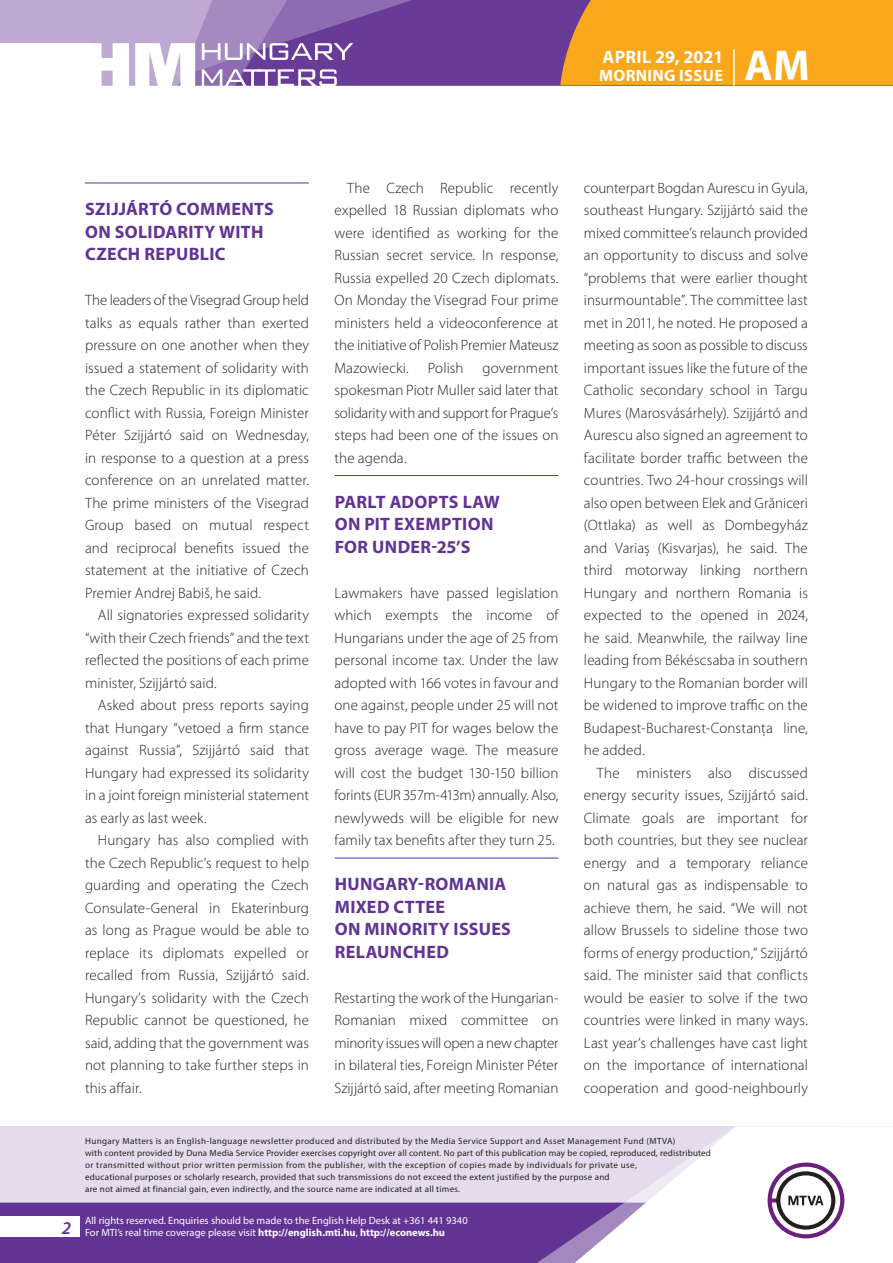
<style>
.page{position:relative;width:893px;height:1263px;background:#fff}
.page>*{position:absolute;margin:0;border:0;box-sizing:border-box;transform-origin:0 0}
.t1{font:700 43.35px "Myriad Pro";color:#fff}
._01_cimsor{font:700 18px/22.5px "Myriad Pro";letter-spacing:.02em;color:#623393}
.t2{font:700 18px "Myriad Pro";letter-spacing:.01em;color:#fff}
.t3{font:italic 600 18px "Myriad Pro";color:#623393}
.t4{font:700 16.5px "Myriad Pro";letter-spacing:.02em;color:#fff}
._03_kenyer_szöveg-1{font:300 15px/22.5px "Myriad Pro";letter-spacing:.005em;color:#231f20;text-align:justify}
._03_kenyer_szöveg-2{font:300 15px/22.5px "Myriad Pro";letter-spacing:.005em;color:#231f20;text-align:justify}
.t5{font:10.5px/12px "Myriad Pro";color:#fff}
.t6{font:9px/12px "Myriad Pro";letter-spacing:.03em;color:#231f20}
.s1{font-weight:700}
</style>
<div class="page">
<div style="left:0;top:1126px;width:893px;height:137px;background:#e4dcec"></div>
<div style="left:0;top:1202px;width:506px;height:61px;background:#623393"></div>
<svg style="left:506px;top:1202px;width:69px;height:61px;background:#6b3e99"></svg>
<svg style="left:575px;top:1126px;width:318px;height:137px"></svg>
<div style="left:0;top:1216px;width:79px;height:20px;background:#fff"></div>
<div style="left:0;top:0;width:893px;height:85px;background:#683b97"></div>
<div style="left:560px;top:0;width:333px;height:85px;background:#f9a71b"></div>
<hr style="left:733px;top:49px;width:2px;height:37px;background:#fff">
<svg style="left:0;top:0;width:479px;height:86px"></svg>
<hr style="left:85px;top:183px;width:224px;height:1px;background:#623393">
<hr style="left:334px;top:475px;width:224px;height:1px;background:#623393">
<hr style="left:334px;top:858px;width:224px;height:1px;background:#623393">
<p class="t2" style="left:602px;top:45px;width:122px">APRIL 29, 2021</p>
<p class="t4" style="left:599px;top:65px;width:125px">MORNING ISSUE</p>
<h1 class="t1" style="left:745px;top:37px;width:67px">AM</h1>
<p class="_01_cimsor" style="left:85px;top:197px;width:190px">SZIJJÁRTÓ COMMENTS<br>ON SOLIDARITY WITH<br>CZECH REPUBLIC</p>
<p class="_03_kenyer_szöveg-1" style="left:85px;top:289px;width:225px">The leaders of the Visegrad Group held talks as equals rather than exerted pressure on one another when they issued a statement of solidarity with the Czech Republic in its diplomatic conflict with Russia, Foreign Minister Péter Szijjártó said on Wednesday, in response to a question at a press conference on an unrelated matter.<br>The prime ministers of the Visegrad Group based on mutual respect and reciprocal benefits issued the statement at the initiative of Czech Premier Andrej Babiš, he said.</p>
<p class="_03_kenyer_szöveg-2" style="left:85px;top:604px;width:225px;text-indent:13px">All signatories expressed solidarity “with their Czech friends” and the text reflected the positions of each prime minister, Szijjártó said.</p>
<p class="_03_kenyer_szöveg-2" style="left:85px;top:694px;width:225px;text-indent:13px">Asked about press reports saying that Hungary “vetoed a firm stance against Russia”, Szijjártó said that Hungary had expressed its solidarity in a joint foreign ministerial statement as early as last week.</p>
<p class="_03_kenyer_szöveg-2" style="left:85px;top:829px;width:225px;text-indent:13px">Hungary has also complied with the Czech Republic’s request to help guarding and operating the Czech Consulate-General in Ekaterinburg as long as Prague would be able to replace its diplomats expelled or recalled from Russia, Szijjártó said.<br>Hungary’s solidarity with the Czech Republic cannot be questioned, he said, adding that the government was not planning to take further steps in this affair.</p>
<p class="_03_kenyer_szöveg-2" style="left:334px;top:176px;width:225px;text-indent:13px">The Czech Republic recently expelled 18 Russian diplomats who were identified as working for the Russian secret service. In response, Russia expelled 20 Czech diplomats.<br>On Monday the Visegrad Four prime ministers held a videoconference at the initiative of Polish Premier Mateusz Mazowiecki.</p>
<p class="_03_kenyer_szöveg-2" style="left:428px;top:356px;width:37px">Polish</p>
<p class="_03_kenyer_szöveg-2" style="left:334px;top:356px;width:225px;text-indent:148px">government spokesman Piotr Muller said later that solidarity with and support for Prague’s steps had been one of the issues on the agenda.</p>
<p class="_01_cimsor" style="left:335px;top:490px;width:167px">PARLT ADOPTS LAW<br>ON PIT EXEMPTION<br>FOR UNDER-25’S</p>
<p class="_03_kenyer_szöveg-1" style="left:334px;top:581px;width:226px">Lawmakers have passed legislation which exempts the income of Hungarians under the age of 25 from personal income tax. Under the law adopted with 166 votes in favour and one against, people under 25 will not have to pay PIT for wages below the gross average wage. The measure will cost the budget 130-150 billion forints (EUR 357m-413m) annually. Also, newlyweds will be eligible for new family tax benefits after they turn 25.</p>
<p class="_01_cimsor" style="left:335px;top:872px;width:178px">HUNGARY-ROMANIA<br>MIXED CTTEE<br>ON MINORITY ISSUES<br>RELAUNCHED</p>
<p class="_03_kenyer_szöveg-1" style="left:334px;top:986px;width:225px">Restarting the work of the Hungarian-Romanian mixed committee on minority issues will open a new chapter in bilateral ties, Foreign Minister Péter Szijjártó said, after meeting Romanian</p>
<p class="_03_kenyer_szöveg-1" style="left:584px;top:176px;width:225px">counterpart Bogdan Aurescu in Gyula, southeast Hungary. Szijjártó said the mixed committee’s relaunch provided an opportunity to discuss and solve “problems that were earlier thought insurmountable”. The committee last met in 2011, he noted. He proposed a meeting as soon as possible to discuss important issues like the future of the Catholic secondary school in Targu Mures (Marosvásárhely). Szijjártó and Aurescu also signed an agreement to facilitate border traffic between the countries. Two 24-hour crossings will also open between Elek and Grăniceri (Ottlaka) as well as Dombegyház and Variaș (Kisvarjas), he said. The third motorway linking northern Hungary and northern Romania is expected to the opened in 2024, he said. Meanwhile, the railway line leading from Békéscsaba in southern Hungary to the Romanian border will be widened to improve traffic on the Budapest-Bucharest-Constanța line, he added.</p>
<p class="_03_kenyer_szöveg-2" style="left:584px;top:761px;width:225px;text-indent:13px">The ministers also discussed energy security issues, Szijjártó said.<br>Climate goals are important for both countries, but they see nuclear energy and a temporary reliance on natural gas as indispensable to achieve them, he said. “We will not allow Brussels to sideline those two forms of energy production,” Szijjártó said. The minister said that conflicts would be easier to solve if the two countries were linked in many ways.<br>Last year’s challenges have cast light on the importance of international cooperation and good-neighbourly</p>
<p class="t3" style="left:62px;top:1217px;width:11px">2</p>
<p class="t6" style="left:85px;top:1134px;width:627px">Hungary Matters is an English-language newsletter produced and distributed by the Media Service Support and Asset Management Fund (MTVA)<br>with content provided by Duna Media Service Provider exercises copyright over all content. No part of this publication may be copied, reproduced, redistributed or transmitted without prior written permission from the publisher, with the exception of copies made by individuals for private use,<br>educational purposes or scholarly research, provided that such transmissions do not exceed the extent justified by the purpose and<br>are not aimed at financial gain, even indirectly, and the source name are indicated at all times.</p>
<p class="t5" style="left:85px;top:1214px;width:384px">All rights reserved. Enquiries should be made to the English Help Desk at +361 441 9340<br>For MTI’s real time coverage please visit <span class="s1">http://english.mti.hu</span>, <span class="s1">http://econews.hu</span></p>
</div>
